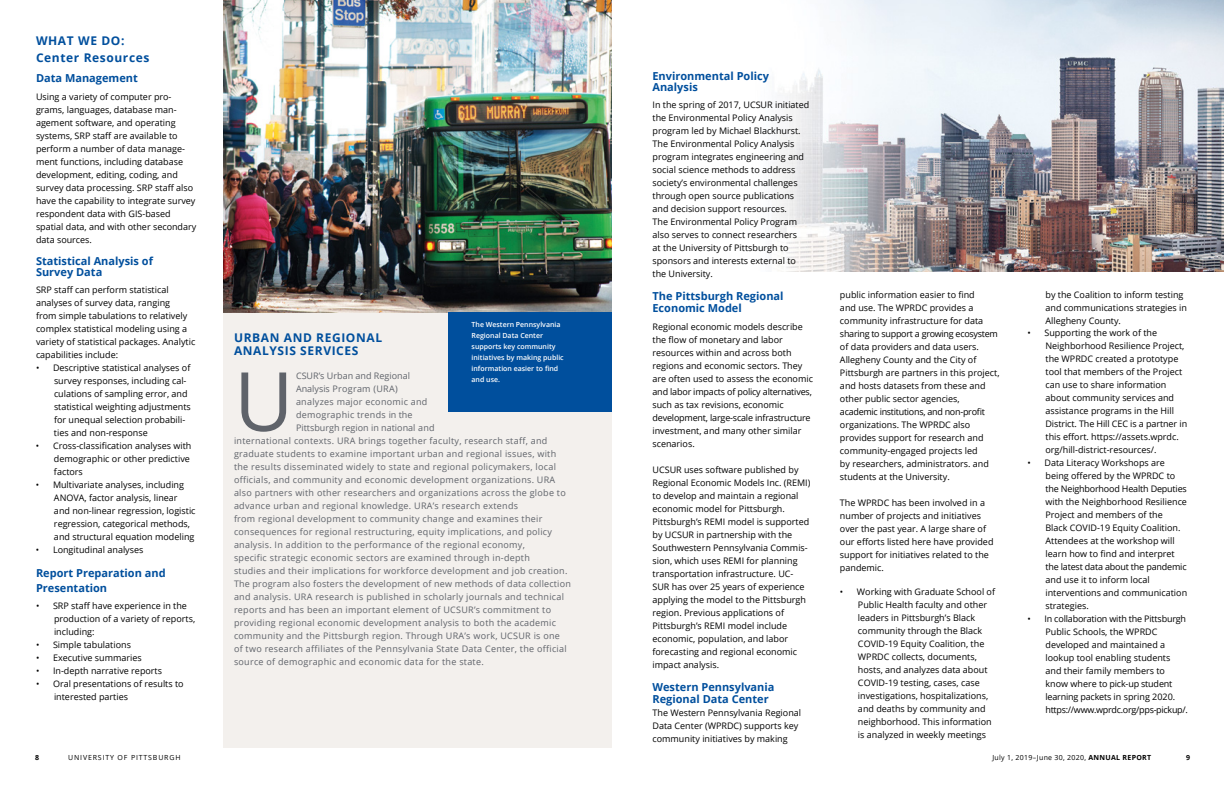
<style>
.page{position:relative;width:1224px;height:792px;background:#fff}
.page>*{position:absolute;margin:0;border:0;box-sizing:border-box;transform-origin:0 0}
.t1{font:81.8px "Open Sans";color:#5f636a}
.t2{font:700 12px/13px "Open Sans";letter-spacing:.05em;color:#004f9d}
.t3{font:700 11px/11px "Open Sans";color:#004f9d}
.t4{font:9px/13px "Open Sans";color:#000}
.t5{font:9px "Open Sans";letter-spacing:.03em;color:#5f636a}
.t6{font:9px "Open Sans";color:#5f636a}
.t7{font:600 7px/11px "Open Sans";color:#fff}
.t8{font:7px "Open Sans";letter-spacing:.04em;color:#000}
.t9{font:7px "Open Sans";letter-spacing:.12em;color:#000}
.t10{font:700 7px "Open Sans";color:#000}
.s1{font-weight:700}
</style>
<div class="page">
<div style="left:224px;top:312px;width:388px;height:436px;background:#f3f0ed"></div>
<img style="left:776px;top:0;width:448px;height:271px">
<img style="left:224px;top:0;width:388px;height:312px">
<div style="left:449px;top:312px;width:163px;height:100px;background:#004f9d"></div>
<h2 class="t2" style="left:36px;top:32px;width:115px;line-height:17px">WHAT WE DO:<br>Center Resources</h2>
<p class="t3" style="left:36px;top:72px;width:103px">Data Management</p>
<p class="t4" style="left:36px;top:90px;width:162px">Using a variety of computer pro&shy;grams, languages, database man&shy;agement software, and operating systems, SRP staff are available to perform a number of data manage&shy;ment functions, including database development, editing, coding, and survey data processing. SRP staff also have the capability to integrate survey respondent data with GIS-based spatial data, and with other secondary data sources.</p>
<p class="t3" style="left:36px;top:255px;width:119px">Statistical Analysis of<br>Survey Data</p>
<p class="t4" style="left:36px;top:283px;width:161px">SRP staff can perform statistical analyses of survey data, ranging<br>from simple tabulations to relatively complex statistical modeling using a variety of statistical packages. Analytic capabilities include:</p>
<p class="t4" style="left:54px;top:361px;width:138px;text-indent:-18px">• Descriptive statistical analyses of survey responses, including cal&shy;culations of sampling error, and statistical weighting adjustments for unequal selection probabili&shy;ties and non-response</p>
<p class="t4" style="left:54px;top:439px;width:139px;text-indent:-18px">• Cross-classification analyses with demographic or other predictive factors</p>
<p class="t4" style="left:54px;top:478px;width:143px;text-indent:-18px">• Multivariate analyses, including ANOVA, factor analysis, linear and non-linear regression, logistic regression, categorical methods, and structural equation modeling</p>
<p class="t4" style="left:36px;top:543px;width:109px">• Longitudinal analyses</p>
<p class="t3" style="left:36px;top:566px;width:131px;line-height:14.4px">Report Preparation and<br>Presentation</p>
<p class="t4" style="left:54px;top:599px;width:143px;text-indent:-18px">• SRP staff have experience in the production of a variety of reports, including:</p>
<p class="t4" style="left:36px;top:638px;width:96px">• Simple tabulations</p>
<p class="t4" style="left:36px;top:651px;width:107px">• Executive summaries</p>
<p class="t4" style="left:36px;top:664px;width:128px">• In-depth narrative reports</p>
<p class="t4" style="left:54px;top:677px;width:131px;text-indent:-18px">• Oral presentations of results to interested parties</p>
<p class="t7" style="left:472px;top:319px;width:94px">The Western Pennsylvania<br>Regional Data Center supports key community initiatives by making public information easier to find and use.</p>
<h2 class="t2" style="left:234px;top:331px;width:150px">URBAN AND REGIONAL<br>ANALYSIS SERVICES</h2>
<h1 class="t1" style="left:234px;top:345px;width:61px">U</h1>
<p class="t6" style="left:296px;top:370px;width:115px">CSUR’s Urban and Regional</p>
<p class="t5" style="left:296px;top:382px;width:103px">Analysis Program (URA)</p>
<p class="t5" style="left:296px;top:395px;width:133px">analyzes major economic and</p>
<p class="t5" style="left:296px;top:408px;width:118px">demographic trends in the</p>
<p class="t6" style="left:296px;top:421px;width:140px">Pittsburgh region in national and</p>
<p class="t5" style="left:234px;top:434px;width:315px">international contexts. URA brings together faculty, research staff, and</p>
<p class="t5" style="left:234px;top:447px;width:324px">graduate students to examine important urban and regional issues, with</p>
<p class="t5" style="left:234px;top:460px;width:324px">the results disseminated widely to state and regional policymakers, local</p>
<p class="t5" style="left:234px;top:473px;width:323px">officials, and community and economic development organizations. URA</p>
<p class="t5" style="left:234px;top:486px;width:333px">also partners with other researchers and organizations across the globe to</p>
<p class="t5" style="left:234px;top:499px;width:286px">advance urban and regional knowledge. URA’s research extends</p>
<p class="t5" style="left:234px;top:512px;width:310px">from regional development to community change and examines their</p>
<p class="t5" style="left:234px;top:525px;width:320px">consequences for regional restructuring, equity implications, and policy</p>
<p class="t5" style="left:234px;top:538px;width:292px">analysis. In addition to the performance of the regional economy,</p>
<p class="t5" style="left:234px;top:551px;width:297px">specific strategic economic sectors are examined through in-depth</p>
<p class="t5" style="left:234px;top:564px;width:335px">studies and their implications for workforce development and job creation.</p>
<p class="t5" style="left:234px;top:577px;width:338px">The program also fosters the development of new methods of data collection</p>
<p class="t5" style="left:234px;top:590px;width:332px">and analysis. URA research is published in scholarly journals and technical</p>
<p class="t5" style="left:234px;top:603px;width:319px">reports and has been an important element of UCSUR’s commitment to</p>
<p class="t5" style="left:234px;top:616px;width:324px">providing regional economic development analysis to both the academic</p>
<p class="t5" style="left:234px;top:629px;width:327px">community and the Pittsburgh region. Through URA’s work, UCSUR is one</p>
<p class="t5" style="left:234px;top:642px;width:334px">of two research affiliates of the Pennsylvania State Data Center, the official</p>
<p class="t5" style="left:234px;top:655px;width:251px">source of demographic and economic data for the state.</p>
<p class="t3" style="left:652px;top:70px;width:118px">Environmental Policy<br>Analysis</p>
<p class="t4" style="left:652px;top:98px;width:158px">In the spring of 2017, UCSUR initiated the Environmental Policy Analysis program led by Michael Blackhurst.<br>The Environmental Policy Analysis program integrates engineering and social science methods to address society’s environmental challenges through open source publications and decision support resources.<br>The Environmental Policy Program also serves to connect researchers<br>at the University of Pittsburgh to sponsors and interests external to the University.</p>
<p class="t3" style="left:652px;top:290px;width:133px;line-height:12px">The Pittsburgh Regional<br>Economic Model</p>
<p class="t4" style="left:652px;top:320px;width:162px">Regional economic models describe the flow of monetary and labor resources within and across both regions and economic sectors. They are often used to assess the economic and labor impacts of policy alternatives, such as tax revisions, economic development, large-scale infrastructure investment, and many other similar scenarios.</p>
<p class="t4" style="left:652px;top:463px;width:159px">UCSUR uses software published by Regional Economic Models Inc. (REMI) to develop and maintain a regional economic model for Pittsburgh.<br>Pittsburgh’s REMI model is supported by UCSUR in partnership with the Southwestern Pennsylvania Commis&shy;sion, which uses REMI for planning transportation infrastructure. UC-SUR has over 25 years of experience applying the model to the Pittsburgh region. Previous applications of Pittsburgh’s REMI model include economic, population, and labor forecasting and regional economic impact analysis.</p>
<p class="t3" style="left:652px;top:680px;width:124px;line-height:12px">Western Pennsylvania<br>Regional Data Center</p>
<p class="t4" style="left:652px;top:706px;width:150px">The Western Pennsylvania Regional<br>Data Center (WPRDC) supports key community initiatives by making</p>
<p class="t4" style="left:840px;top:288px;width:161px">public information easier to find<br>and use. The WPRDC provides a community infrastructure for data sharing to support a growing ecosystem of data providers and data users.<br>Allegheny County and the City of Pittsburgh are partners in this project, and hosts datasets from these and other public sector agencies, academic institutions, and non-profit organizations. The WPRDC also provides support for research and community-engaged projects led<br>by researchers, administrators. and students at the University.</p>
<p class="t4" style="left:840px;top:496px;width:155px">The WPRDC has been involved in a number of projects and initiatives over the past year. A large share of our efforts listed here have provided support for initiatives related to the pandemic.</p>
<p class="t4" style="left:858px;top:585px;width:139px;text-indent:-18px">• Working with Graduate School of<br>Public Health faculty and other leaders in Pittsburgh’s Black community through the Black<br>COVID-19 Equity Coalition, the<br>WPRDC collects, documents, hosts, and analyzes data about<br>COVID-19 testing, cases, case investigations, hospitalizations, and deaths by community and neighborhood. This information is analyzed in weekly meetings</p>
<p class="t4" style="left:1045px;top:288px;width:143px">by the Coalition to inform testing and communications strategies in<br>Allegheny County.</p>
<p class="t4" style="left:1045px;top:327px;width:143px;text-indent:-18px">• Supporting the work of the<br>Neighborhood Resilience Project, the WPRDC created a prototype tool that members of the Project can use to share information about community services and assistance programs in the Hill<br>District. The Hill CEC is a partner in this effort. https://assets.wprdc. org/hill-district-resources/.</p>
<p class="t4" style="left:1045px;top:456px;width:143px;text-indent:-18px">• Data Literacy Workshops are being offered by the WPRDC to the Neighborhood Health Deputies with the Neighborhood Resilience<br>Project and members of the<br>Black COVID-19 Equity Coalition.<br>Attendees at the workshop will learn how to find and interpret the latest data about the pandemic and use it to inform local interventions and communication strategies.</p>
<p class="t4" style="left:1045px;top:612px;width:144px;text-indent:-18px">• In collaboration with the Pittsburgh<br>Public Schools, the WPRDC developed and maintained a lookup tool enabling students and their family members to know where to pick-up student learning packets in spring 2020. https://www.wprdc.org/pps-pickup/.</p>
<p class="t10" style="left:35px;top:752px;width:5px">8</p>
<p class="t9" style="left:68px;top:753px;width:114px">UNIVERSITY OF PITTSBURGH</p>
<p class="t8" style="left:992px;top:753px;width:160px">July 1, 2019–June 30, 2020, <span class="s1">ANNUAL REPORT</span></p>
<p class="t10" style="left:1186px;top:753px;width:5px">9</p>
</div>
